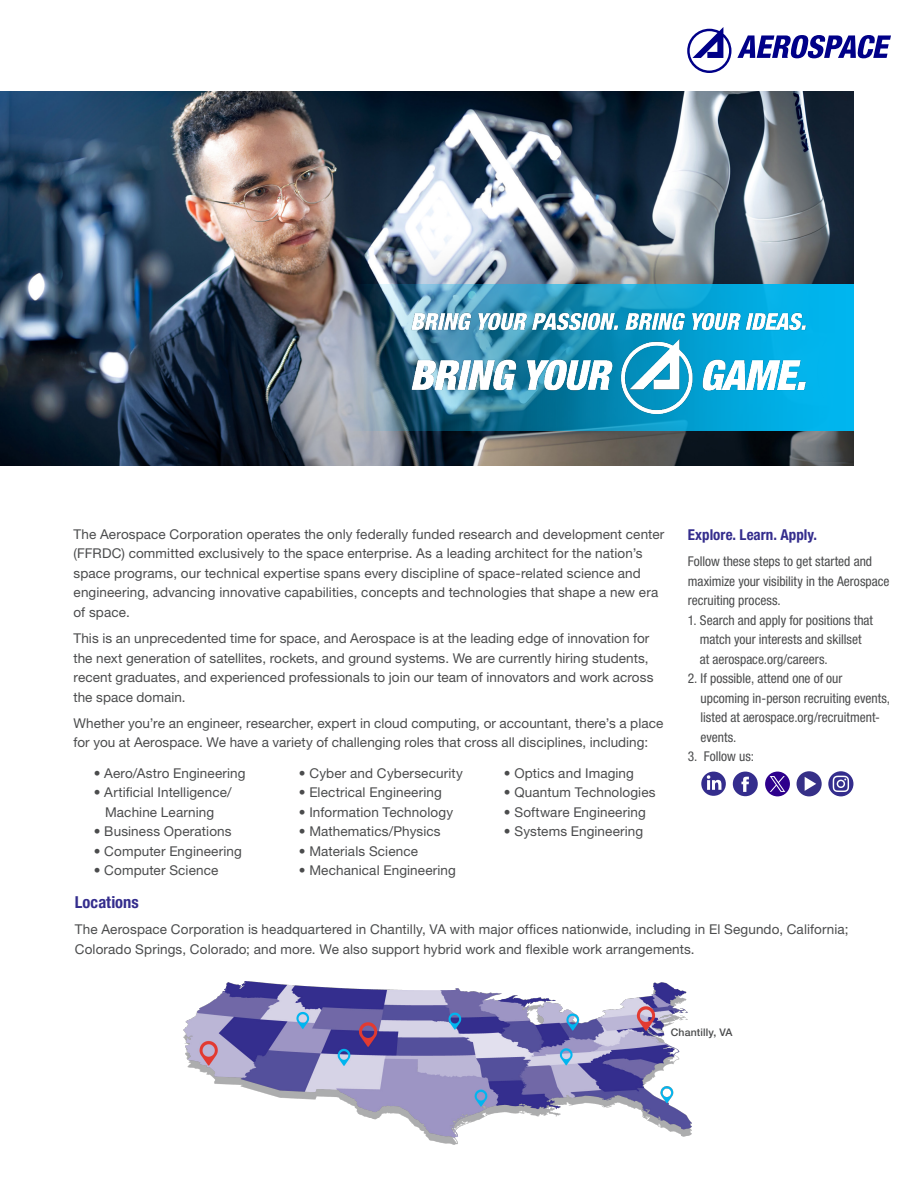
<style>
.page{position:relative;width:918px;height:1188px;background:#fff}
.page>*{position:absolute;margin:0;border:0;box-sizing:border-box;transform-origin:0 0}
.Body_copy{font:700 condensed 16.5px "Helvetica Neue LT Std";letter-spacing:.005em;color:#342d8d}
.Bullets{font:700 condensed 15px "Helvetica Neue LT Std";color:#342d8d}
.Body_copy-2{font:13.5px/19.5px "Helvetica Neue LT Std";letter-spacing:.01em;color:#4b4c4d}
.Bullets-2{font:condensed 13.5px/19.5px "Helvetica Neue LT Std";color:#4b4c4d}
.Bullets-3{font:500 10.5px "Helvetica Neue LT Std";letter-spacing:.015em;color:#4b4c4d}
</style>
<div class="page">
<svg style="left:737px;top:35px;width:154px;height:23px"></svg>
<svg style="left:687px;top:27px;width:44px;height:46px"></svg>
<img style="left:184px;top:981px;width:508px;height:163px">
<div style="left:797px;top:771px;width:25px;height:25px;background:#363087;border-radius:50%"></div>
<svg style="left:805px;top:777px;width:11px;height:14px"></svg>
<svg style="left:828px;top:771px;width:25px;height:25px"></svg>
<svg style="left:701px;top:772px;width:89px;height:24px"></svg>
<img style="left:0;top:91px;width:854px;height:374px">
<img style="left:347px;top:284px;width:507px;height:147px">
<img style="left:408px;top:308px;width:403px;height:110px">
<p class="Body_copy-2" style="left:74px;top:524px;width:592px">The Aerospace Corporation operates the only federally funded research and development center (FFRDC) committed exclusively to the space enterprise. As a leading architect for the nation’s space programs, our technical expertise spans every discipline of space-related science and engineering, advancing innovative capabilities, concepts and technologies that shape a new era of space.</p>
<p class="Body_copy-2" style="left:74px;top:628px;width:581px">This is an unprecedented time for space, and Aerospace is at the leading edge of innovation for the next generation of satellites, rockets, and ground systems. We are currently hiring students, recent graduates, and experienced professionals to join our team of innovators and work across the space domain.</p>
<p class="Body_copy-2" style="left:74px;top:713px;width:591px">Whether you’re an engineer, researcher, expert in cloud computing, or accountant, there’s a place for you at Aerospace. We have a variety of challenging roles that cross all disciplines, including:</p>
<p class="Body_copy-2" style="left:94px;top:763px;width:153px">• Aero/Astro Engineering</p>
<p class="Body_copy-2" style="left:94px;top:782px;width:139px;text-align:center">• Artificial Intelligence/<br>Machine Learning</p>
<p class="Body_copy-2" style="left:94px;top:821px;width:139px">• Business Operations</p>
<p class="Body_copy-2" style="left:94px;top:841px;width:150px">• Computer Engineering</p>
<p class="Body_copy-2" style="left:94px;top:860px;width:126px">• Computer Science</p>
<p class="Body_copy-2" style="left:299px;top:763px;width:166px">• Cyber and Cybersecurity</p>
<p class="Body_copy-2" style="left:299px;top:782px;width:144px">• Electrical Engineering</p>
<p class="Body_copy-2" style="left:299px;top:802px;width:156px">• Information Technology</p>
<p class="Body_copy-2" style="left:299px;top:821px;width:143px">• Mathematics/Physics</p>
<p class="Body_copy-2" style="left:299px;top:841px;width:121px">• Materials Science</p>
<p class="Body_copy-2" style="left:299px;top:860px;width:159px">• Mechanical Engineering</p>
<p class="Body_copy-2" style="left:504px;top:763px;width:132px">• Optics and Imaging</p>
<p class="Body_copy-2" style="left:504px;top:782px;width:153px">• Quantum Technologies</p>
<p class="Body_copy-2" style="left:504px;top:802px;width:143px">• Software Engineering</p>
<p class="Body_copy-2" style="left:504px;top:821px;width:141px">• Systems Engineering</p>
<p class="Bullets" style="left:688px;top:525px;width:131px">Explore. Learn. Apply.</p>
<p class="Bullets-2" style="left:688px;top:552px;width:203px">Follow these steps to get started and maximize your visibility in the Aerospace recruiting process.</p>
<p class="Bullets-2" style="left:700px;top:610px;width:175px;text-indent:-12px">1. Search and apply for positions that match your interests and skillset at aerospace.org/careers.</p>
<p class="Bullets-2" style="left:701px;top:669px;width:191px;text-indent:-13px">2. If possible, attend one of our upcoming in-person recruiting events, listed at aerospace.org/recruitment&shy;events.</p>
<p class="Bullets-2" style="left:688px;top:747px;width:68px">3. Follow us:</p>
<p class="Body_copy" style="left:75px;top:892px;width:66px">Locations</p>
<p class="Body_copy-2" style="left:75px;top:919px;width:775px">The Aerospace Corporation is headquartered in Chantilly, VA with major offices nationwide, including in El Segundo, California;<br>Colorado Springs, Colorado; and more. We also support hybrid work and flexible work arrangements.</p>
<p class="Bullets-3" style="left:671px;top:1026px;width:63px">Chantilly, VA</p>
</div>
